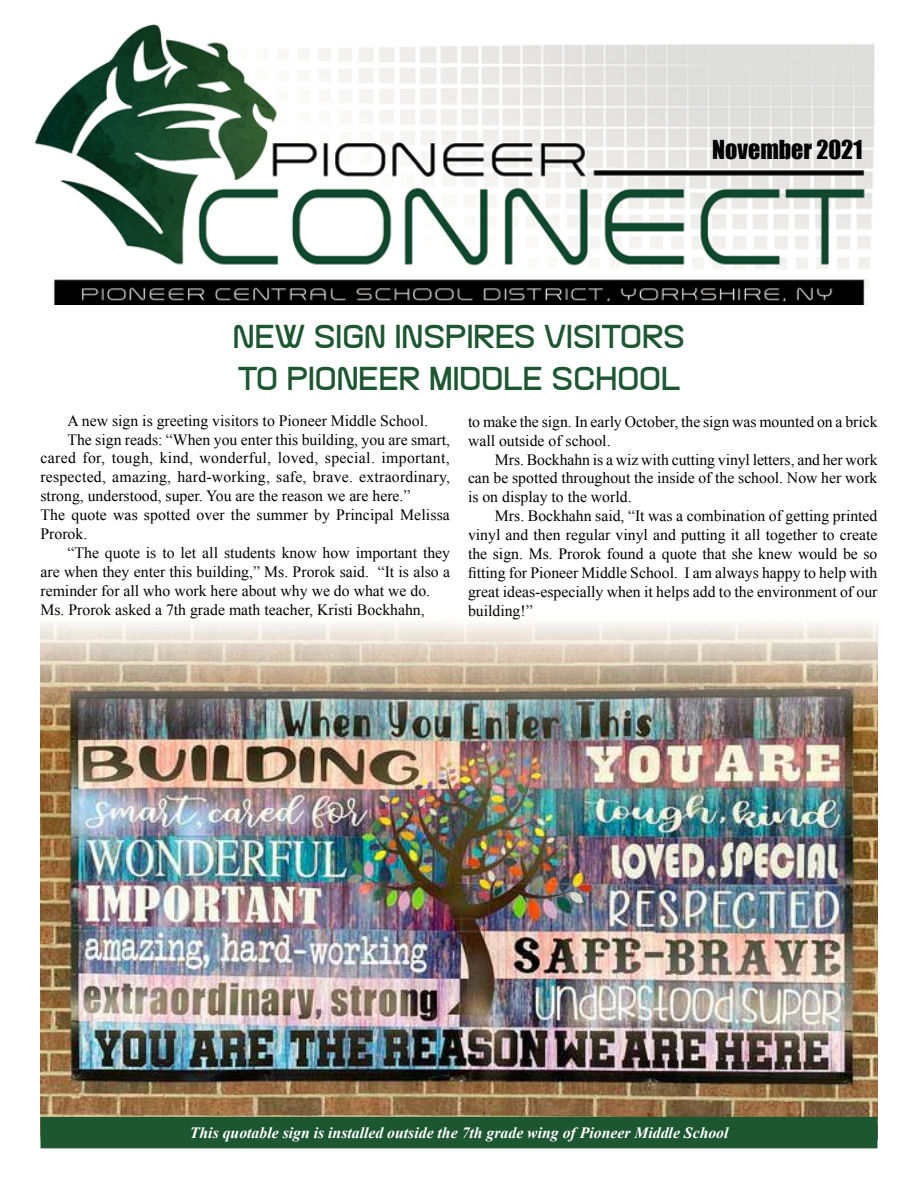
<style>
.page{position:relative;width:918px;height:1188px;background:#fff}
.page>*{position:absolute;margin:0;border:0;box-sizing:border-box;transform-origin:0 0}
.t1{font:34.5px/41.4px "Brain Wants";color:#1d5732}
.t2{font:24px "Impact";color:#000}
.t3{font:15.75px/18.9px "Times New Roman";color:#000;text-align:justify}
.t4{font:italic 700 15.75px "Times New Roman";color:#fff}
.t5{font:15.75px "Times New Roman";letter-spacing:.02em;color:#000}
</style>
<div class="page">
<img style="left:40px;top:622px;width:838px;height:495px">
<img style="left:34px;top:24px;width:841px;height:281px">
<div style="left:40px;top:1117px;width:838px;height:31px;background:#1d5732"></div>
<h2 class="t2" style="left:712px;top:131px;width:152px">November 2021</h2>
<h1 class="t1" style="left:233px;top:318px;width:454px">NEW SIGN INSPIRES VISITORS<br>TO PIONEER MIDDLE SCHOOL</h1>
<p class="t3" style="left:67px;top:411px;width:362px">A new sign is greeting visitors to Pioneer Middle School.</p>
<p class="t3" style="left:67px;top:430px;width:384px">The sign reads: “When you enter this building, you are smart,</p>
<p class="t5" style="left:40px;top:448px;width:411px">cared for, tough, kind, wonderful, loved, special. important,</p>
<p class="t3" style="left:40px;top:467px;width:411px">respected, amazing, hard-working, safe, brave. extraordinary,</p>
<p class="t3" style="left:40px;top:486px;width:372px">strong, understood, super. You are the reason we are here.”</p>
<p class="t3" style="left:40px;top:505px;width:411px">The quote was spotted over the summer by Principal Melissa</p>
<p class="t3" style="left:40px;top:524px;width:48px">Prorok.</p>
<p class="t3" style="left:67px;top:543px;width:384px">“The quote is to let all students know how important they</p>
<p class="t3" style="left:40px;top:562px;width:411px">are when they enter this building,” Ms. Prorok said. “It is also a</p>
<p class="t3" style="left:40px;top:581px;width:391px">reminder for all who work here about why we do what we do.</p>
<p class="t3" style="left:40px;top:600px;width:386px">Ms. Prorok asked a 7th grade math teacher, Kristi Bockhahn,</p>
<p class="t3" style="left:468px;top:412px;width:411px">to make the sign. In early October, the sign was mounted on a brick wall outside of school.</p>
<p class="t3" style="left:468px;top:450px;width:411px;text-indent:27px">Mrs. Bockhahn is a wiz with cutting vinyl letters, and her work can be spotted throughout the inside of the school. Now her work is on display to the world.</p>
<p class="t3" style="left:468px;top:506px;width:411px;text-indent:27px">Mrs. Bockhahn said, “It was a combination of getting printed vinyl and then regular vinyl and putting it all together to create the sign. Ms. Prorok found a quote that she knew would be so fitting for Pioneer Middle School. I am always happy to help with great ideas-especially when it helps add to the environment of our building!”</p>
<p class="t4" style="left:190px;top:1121px;width:540px">This quotable sign is installed outside the 7th grade wing of Pioneer Middle School</p>
</div>
